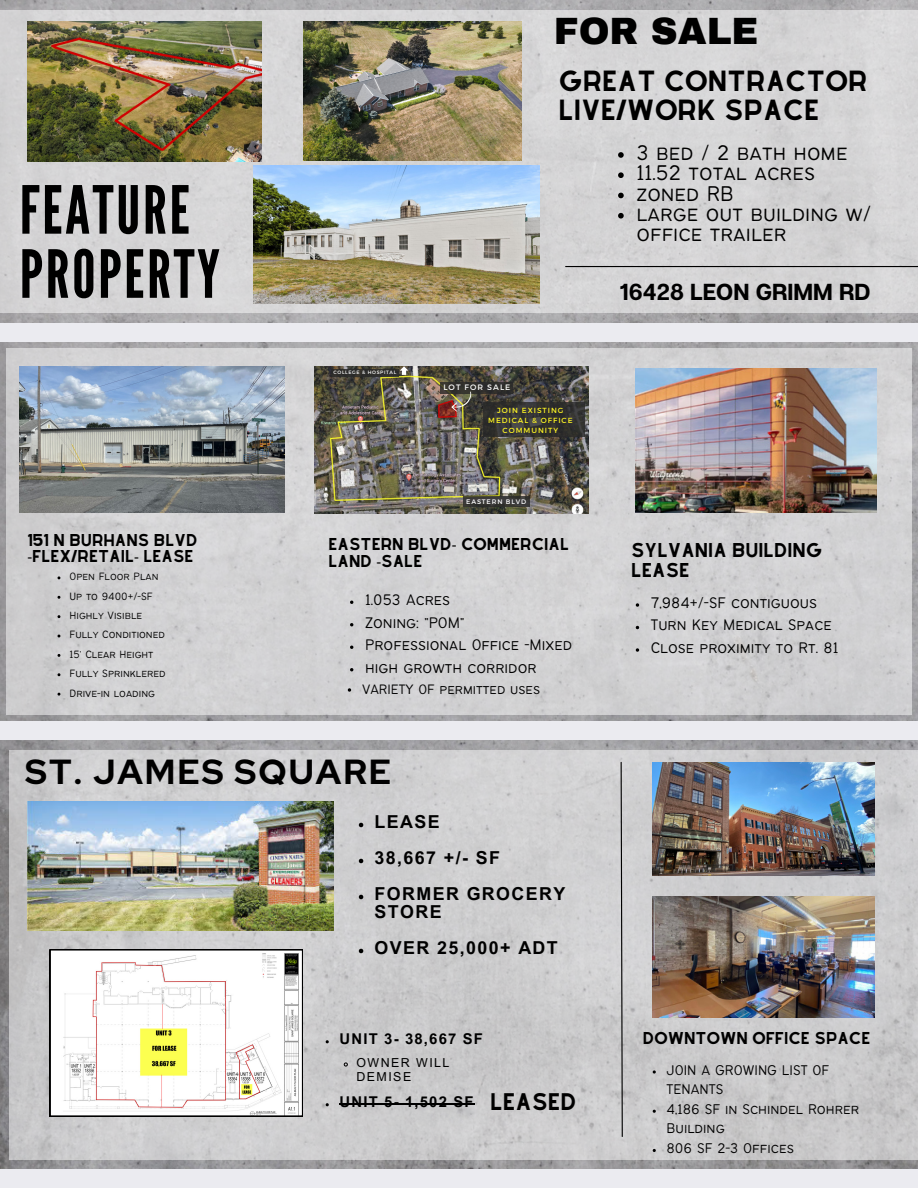
<style>
.page{position:relative;width:918px;height:1188px;background:#fff}
.page>*{position:absolute;margin:0;border:0;box-sizing:border-box;transform-origin:0 0}
.t1{font:66.15px/64.2px "League Gothic";letter-spacing:.04em;color:#000}
.t2{font:900 37.2px "Archivo";color:#000}
.t3{font:700 34.65px "Red Hat Display";letter-spacing:.06em;color:#000}
.t4{font:25.5px/29.2px "Alyssum Sans";color:#000}
.t5{font:300 23.4px/20.2px "Bantayog";color:#000}
.t6{font:700 23.1px "Articulat CF";color:#000}
.t7{font:21px "Alyssum Sans";color:#000}
.t8{font:700 17.85px/18px "Arial MT Pro";letter-spacing:.08em;color:#000}
.t9{font:17.4px "Alyssum Sans";color:#000}
.t10{font:300 16.8px "Bantayog";color:#000}
.t11{font:300 15.45px/19.6px "Bantayog";color:#000}
.t12{font:15px/16.8px "Alyssum Sans";color:#000}
.t13{font:300 15px "Bantayog";color:#000}
.t14{font:700 14.85px "Arial MT Pro";letter-spacing:.08em;color:#000}
.t15{font:12.45px/13.4px "Arial MT Pro";letter-spacing:.12em;color:#000}
.t16{font:300 11.55px "Bantayog";color:#000}
.t17{font:7.8px "Montserrat";letter-spacing:.13em;color:#fff}
.t18{font:7.35px/10.2px "Montserrat";letter-spacing:.13em;color:#fff623;text-align:center}
.t19{font:6.6px "Montserrat";letter-spacing:.13em;color:#fff}
.t20{font:4.8px "Montserrat";letter-spacing:.13em;color:#fff}
.s1{font-family:"Noto Sans"}
</style>
<div class="page">
<img style="left:0;top:0;width:918px;height:1170px">
<div style="left:9px;top:750px;width:909px;height:410px;background:#cdcdcd"></div>
<div style="left:0;top:722px;width:918px;height:18px;background:#ebebf0"></div>
<div style="left:0;top:1170px;width:918px;height:18px;background:#ebebf0"></div>
<div style="left:0;top:323px;width:918px;height:18px;background:#ebebf0"></div>
<div style="left:0;top:10px;width:918px;height:303px;background:#d5d5d6"></div>
<div style="left:6px;top:348px;width:906px;height:367px;background:#d2d1d3"></div>
<img style="left:636px;top:369px;width:240px;height:144px">
<img style="left:653px;top:897px;width:221px;height:120px">
<img style="left:653px;top:763px;width:221px;height:112px">
<img style="left:20px;top:366px;width:264px;height:147px">
<svg style="left:620px;top:761px;width:3px;height:376px"></svg>
<svg style="left:50px;top:949px;width:253px;height:168px;background:#efede5"></svg>
<img style="left:27px;top:801px;width:306px;height:130px">
<hr style="left:566px;top:266px;width:352px;height:1px;background:#000">
<img style="left:27px;top:22px;width:234px;height:139px">
<img style="left:303px;top:22px;width:219px;height:138px">
<img style="left:253px;top:165px;width:286px;height:139px">
<svg style="left:653px;top:1070px;width:3px;height:4px"></svg>
<svg style="left:348px;top:688px;width:3px;height:4px"></svg>
<svg style="left:636px;top:603px;width:3px;height:4px"></svg>
<svg style="left:636px;top:648px;width:3px;height:4px"></svg>
<svg style="left:359px;top:823px;width:4px;height:4px"></svg>
<svg style="left:359px;top:859px;width:4px;height:4px"></svg>
<svg style="left:359px;top:895px;width:4px;height:4px"></svg>
<svg style="left:359px;top:949px;width:4px;height:4px"></svg>
<svg style="left:343px;top:1062px;width:5px;height:5px"></svg>
<hr style="left:340px;top:1103px;width:135px;height:1px;background:#000">
<svg style="left:618px;top:152px;width:6px;height:6px"></svg>
<svg style="left:618px;top:172px;width:6px;height:6px"></svg>
<svg style="left:618px;top:193px;width:6px;height:5px"></svg>
<svg style="left:618px;top:213px;width:6px;height:6px"></svg>
<img style="left:314px;top:367px;width:275px;height:147px">
<svg style="left:463px;top:496px;width:66px;height:11px"></svg>
<div style="left:331px;top:369px;width:68px;height:8px;background:#292929"></div>
<svg style="left:400px;top:366px;width:8px;height:9px"></svg>
<div style="left:440px;top:382px;width:73px;height:11px;background:#302f2c"></div>
<svg style="left:483px;top:402px;width:102px;height:35px;background:#333232"></svg>
<svg style="left:452px;top:392px;width:19px;height:20px"></svg>
<p class="t2" style="left:554px;top:12px;width:206px">FOR SALE</p>
<p class="t1" style="left:20px;top:179px;width:202px">FEATURE<br>PROPERTY</p>
<p class="t12" style="left:27px;top:531px;width:172px">151 N BURHANS BLVD</p>
<p class="t12" style="left:27px;top:548px;width:168px"><span class="s1">-</span>FLEX/RETAIL<span class="s1">-</span> LEASE</p>
<p class="t16" style="left:70px;top:572px;width:91px">Open Floor Plan</p>
<p class="t16" style="left:70px;top:592px;width:85px">Up to 9400+/-SF</p>
<p class="t16" style="left:70px;top:611px;width:74px">Highly Visible</p>
<p class="t16" style="left:70px;top:630px;width:97px">Fully Conditioned</p>
<p class="t16" style="left:70px;top:650px;width:86px">15' Clear Height</p>
<p class="t16" style="left:70px;top:669px;width:98px">Fully Sprinklered</p>
<p class="t16" style="left:70px;top:688px;width:87px">Drive-in loading</p>
<p class="t4" style="left:558px;top:66px;width:311px">GREAT CONTRACTOR<br>LIVE/WORK SPACE</p>
<p class="t5" style="left:637px;top:144px;width:213px">3 bed / 2 bath home</p>
<p class="t5" style="left:637px;top:164px;width:180px">11.52 total acres</p>
<p class="t5" style="left:637px;top:185px;width:99px">zoned RB</p>
<p class="t5" style="left:637px;top:205px;width:236px">large out building w/ office trailer</p>
<p class="t20" style="left:334px;top:369px;width:64px">COLLEGE &amp; HOSPITAL</p>
<p class="t17" style="left:443px;top:382px;width:68px">LOT FOR SALE</p>
<p class="t18" style="left:488px;top:405px;width:86px">JOIN EXISTING<br>MEDICAL &amp; OFFICE<br>COMMUNITY</p>
<p class="t19" style="left:466px;top:498px;width:61px">EASTERN BLVD</p>
<p class="t12" style="left:328px;top:535px;width:242px">EASTERN BLVD<span class="s1">-</span> COMMERCIAL<br>LAND <span class="s1">-</span>SALE</p>
<p class="t10" style="left:365px;top:593px;width:87px">1.053 Acres</p>
<p class="t10" style="left:365px;top:616px;width:101px">Zoning: "POM"</p>
<p class="t10" style="left:365px;top:638px;width:209px">Professional Office -Mixed</p>
<p class="t10" style="left:365px;top:661px;width:173px">high growth corridor</p>
<p class="t13" style="left:362px;top:683px;width:180px">VARIETY OF permitted uses</p>
<p class="t6" style="left:620px;top:277px;width:252px">16428 LEON GRIMM RD</p>
<p class="t9" style="left:631px;top:540px;width:193px">SYLVANIA BUILDING</p>
<p class="t9" style="left:631px;top:560px;width:60px">LEASE</p>
<p class="t10" style="left:651px;top:596px;width:168px">7,984+/-SF contiguous</p>
<p class="t10" style="left:651px;top:618px;width:182px">Turn Key Medical Space</p>
<p class="t10" style="left:651px;top:641px;width:189px">Close proximity to Rt. 81</p>
<p class="t3" style="left:25px;top:749px;width:368px">ST. JAMES SQUARE</p>
<p class="t8" style="left:375px;top:815px;width:67px">LEASE</p>
<p class="t8" style="left:375px;top:851px;width:127px">38,667 +/- SF</p>
<p class="t8" style="left:375px;top:887px;width:192px">FORMER GROCERY<br>STORE</p>
<p class="t8" style="left:375px;top:941px;width:185px">OVER 25,000+ ADT</p>
<p class="t14" style="left:340px;top:1034px;width:145px">UNIT 3- 38,667 SF</p>
<p class="t15" style="left:356px;top:1058px;width:95px">OWNER WILL<br>DEMISE</p>
<p class="t14" style="left:340px;top:1097px;width:136px">UNIT 5- 1,502 SF</p>
<p class="t7" style="left:490px;top:1089px;width:88px">LEASED</p>
<p class="t12" style="left:643px;top:1029px;width:229px">DOWNTOWN OFFICE SPACE</p>
<p class="t11" style="left:667px;top:1061px;width:164px">JOIN A GROWING LIST OF<br>TENANTS</p>
<p class="t11" style="left:667px;top:1100px;width:194px">4,186 SF in Schindel Rohrer<br>Building</p>
<p class="t11" style="left:667px;top:1139px;width:129px">806 SF 2-3 Offices</p>
</div>
